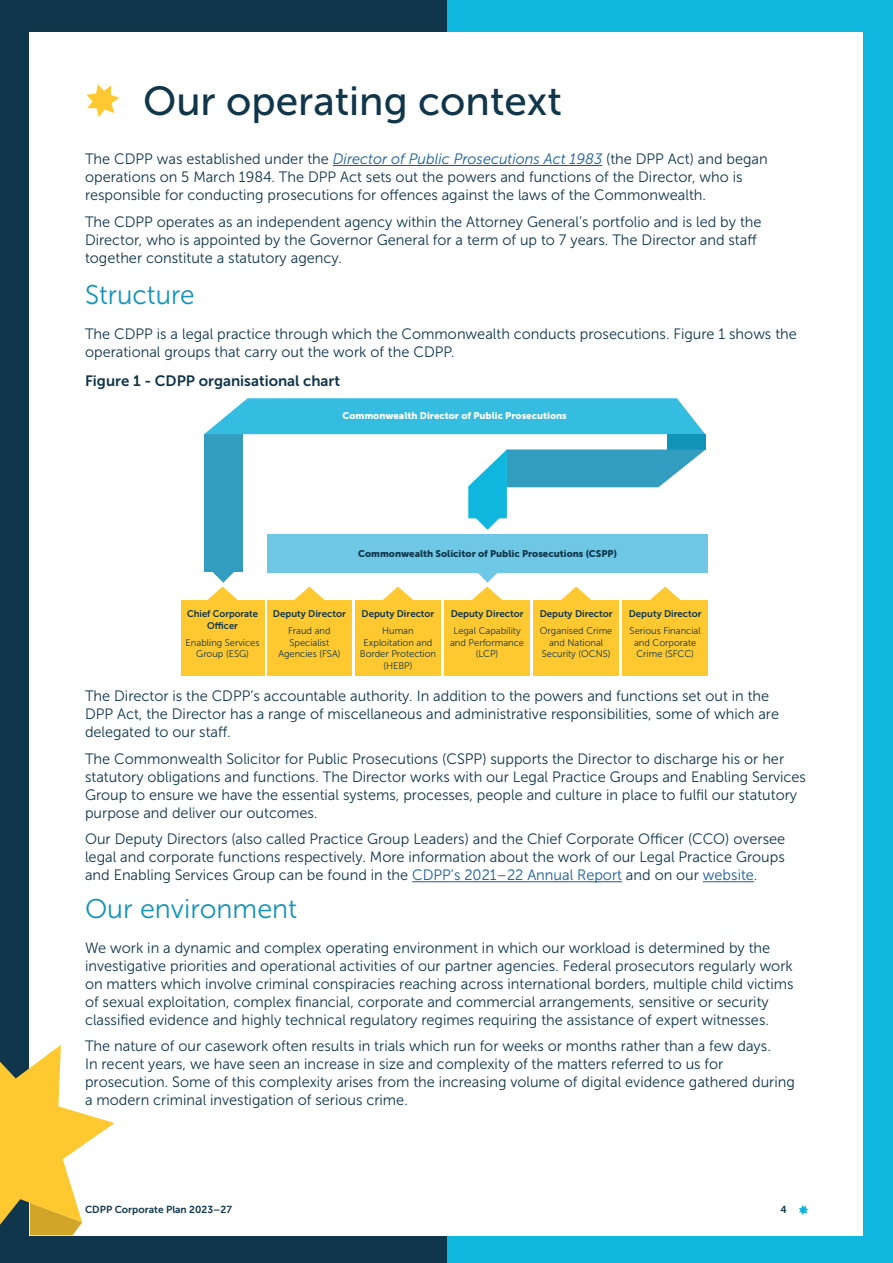
<style>
.page{position:relative;width:893px;height:1263px;background:#fff}
.page>*{position:absolute;margin:0;border:0;box-sizing:border-box;transform-origin:0 0}
.Heading_1{font:40.5px "Museo Sans 500";color:#0f364a}
.Heading_2{font:27px "Museo Sans 300";color:#1094b9}
.Body{font:15px/18px "Museo Sans 300";color:#0f364a}
.Heading_4{font:15px/18px "Museo Sans 300";color:#0f364a}
.Heading_4-2{font:15px "Museo Sans 700";color:#0f364a}
.t1{font:10.2px "Museo Sans 700";color:#0f364a}
.t2{font:9.6px/11.6px "Museo Sans 300";color:#0f364a;text-align:center}
.t3{font:9.6px/17.1px "Museo Sans 700";color:#0f364a;text-align:center}
.t4{font:9.6px "Museo Sans 900";color:#0f364a}
.t5{font:9.6px "Museo Sans 900";color:#fff}
.s1{font-style:italic;color:#175d9e}
.s2{font-family:"Museo Sans 700"}
.s3{color:#175d9e}
.s4{font-family:"Museo Sans 300"}
</style>
<div class="page">
<div style="left:446px;top:0;width:447px;height:1263px;background:#0fb6de"></div>
<div style="left:0;top:0;width:446px;height:1263px;background:#0f364a"></div>
<div style="left:30px;top:32px;width:833px;height:1203px;background:#fff"></div>
<svg style="left:0;top:1035px;width:115px;height:201px"></svg>
<svg style="left:799px;top:1205px;width:10px;height:10px"></svg>
<svg style="left:86px;top:84px;width:34px;height:33px"></svg>
<hr style="left:333px;top:165px;width:269px;height:1px;background:#175d9e">
<div style="left:204px;top:434px;width:38px;height:138px;background:#329dbf"></div>
<svg style="left:204px;top:398px;width:501px;height:36px;background:#44c1e3"></svg>
<div style="left:267px;top:534px;width:441px;height:38px;background:#6ec8e5"></div>
<div style="left:181px;top:601px;width:83px;height:75px;background:#fec930"></div>
<div style="left:267px;top:601px;width:84px;height:75px;background:#fec930"></div>
<div style="left:355px;top:601px;width:86px;height:75px;background:#fec930"></div>
<div style="left:444px;top:601px;width:86px;height:75px;background:#fec930"></div>
<div style="left:533px;top:601px;width:86px;height:75px;background:#fec930"></div>
<div style="left:623px;top:601px;width:85px;height:75px;background:#fec930"></div>
<svg style="left:292px;top:586px;width:35px;height:15px"></svg>
<svg style="left:381px;top:586px;width:34px;height:15px"></svg>
<svg style="left:559px;top:586px;width:34px;height:15px"></svg>
<svg style="left:648px;top:586px;width:34px;height:15px"></svg>
<div style="left:667px;top:434px;width:39px;height:15px;background:#1094b9"></div>
<svg style="left:468px;top:449px;width:238px;height:81px"></svg>
<svg style="left:205px;top:572px;width:35px;height:29px"></svg>
<svg style="left:470px;top:572px;width:34px;height:29px"></svg>
<hr style="left:412px;top:881px;width:210px;height:1px;background:#175d9e">
<hr style="left:703px;top:881px;width:51px;height:1px;background:#175d9e">
<p class="Heading_1" style="left:143px;top:79px;width:420px">Our operating context</p>
<p class="Body" style="left:85px;top:150px;width:684px">The CDPP was established under the <span class="s1">Director of Public Prosecutions Act 1983</span> (the DPP Act) and began operations on 5 March 1984. The DPP Act sets out the powers and functions of the Director, who is responsible for conducting prosecutions for offences against the laws of the Commonwealth.</p>
<p class="Body" style="left:85px;top:212px;width:678px">The CDPP operates as an independent agency within the Attorney General’s portfolio and is led by the<br>Director, who is appointed by the Governor General for a term of up to 7 years. The Director and staff together constitute a statutory agency.</p>
<p class="Heading_2" style="left:85px;top:280px;width:111px">Structure</p>
<p class="Body" style="left:85px;top:325px;width:713px">The CDPP is a legal practice through which the Commonwealth conducts prosecutions. Figure 1 shows the operational groups that carry out the work of the CDPP.</p>
<p class="Heading_4-2" style="left:85px;top:373px;width:257px">Figure 1 - CDPP organisational chart</p>
<p class="t5" style="left:342px;top:410px;width:226px">Commonwealth Director of Public Prosecutions</p>
<p class="t4" style="left:358px;top:548px;width:260px">Commonwealth Solicitor of Public Prosecutions (CSPP)</p>
<p class="t3" style="left:187px;top:608px;width:72px;line-height:11.6px">Chief Corporate<br>Officer</p>
<p class="t2" style="left:186px;top:637px;width:75px">Enabling Services<br>Group (ESG)</p>
<p class="t2" style="left:629px;top:605px;width:74px;line-height:17.1px;text-align:left"><span class="s2">Deputy Director<br></span>Serious Financial</p>
<p class="t2" style="left:634px;top:637px;width:64px;text-align:left">and Corporate<br>Crime (SFCC)</p>
<p class="Heading_4" style="left:85px;top:687px;width:695px">The Director is the CDPP’s accountable authority. In addition to the powers and functions set out in the<br>DPP Act, the Director has a range of miscellaneous and administrative responsibilities, some of which are delegated to our staff.</p>
<p class="Body" style="left:85px;top:750px;width:722px">The Commonwealth Solicitor for Public Prosecutions (CSPP) supports the Director to discharge his or her statutory obligations and functions. The Director works with our Legal Practice Groups and Enabling Services Group to ensure we have the essential systems, processes, people and culture in place to fulfil our statutory purpose and deliver our outcomes.</p>
<p class="Body" style="left:85px;top:830px;width:702px;text-align:justify">Our Deputy Directors (also called Practice Group Leaders) and the Chief Corporate Officer (CCO) oversee legal and corporate functions respectively. More information about the work of our Legal Practice Groups and Enabling Services Group can be found in the <span class="s3">CDPP’s 2021–22 Annual Report</span> and on our <span class="s3">website</span>.</p>
<p class="Heading_2" style="left:85px;top:894px;width:214px">Our environment</p>
<p class="Body" style="left:85px;top:938px;width:710px">We work in a dynamic and complex operating environment in which our workload is determined by the investigative priorities and operational activities of our partner agencies. Federal prosecutors regularly work on matters which involve criminal conspiracies reaching across international borders, multiple child victims of sexual exploitation, complex financial, corporate and commercial arrangements, sensitive or security classified evidence and highly technical regulatory regimes requiring the assistance of expert witnesses.</p>
<p class="Body" style="left:85px;top:1037px;width:711px">The nature of our casework often results in trials which run for weeks or months rather than a few days.<br>In recent years, we have seen an increase in size and complexity of the matters referred to us for prosecution. Some of this complexity arises from the increasing volume of digital evidence gathered during a modern criminal investigation of serious crime.</p>
<p class="t3" style="left:273px;top:605px;width:74px">Deputy Director<br><span class="s4">Fraud and</span></p>
<p class="t2" style="left:278px;top:637px;width:64px">Specialist<br>Agencies (FSA)</p>
<p class="t3" style="left:362px;top:605px;width:74px">Deputy Director<br><span class="s4">Human</span></p>
<p class="t2" style="left:360px;top:637px;width:78px">Exploitation and<br>Border Protection (HEBP)</p>
<p class="t2" style="left:451px;top:605px;width:74px;line-height:17.1px;text-align:left"><span class="s2">Deputy Director<br></span>Legal Capability</p>
<p class="t2" style="left:450px;top:637px;width:75px">and Performance (LCP)</p>
<p class="t3" style="left:540px;top:605px;width:74px;text-align:left">Deputy Director<br><span class="s4">Organised Crime</span></p>
<p class="t2" style="left:542px;top:637px;width:70px">and National<br>Security (OCNS)</p>
<p class="t1" style="left:85px;top:1204px;width:148px">CDPP Corporate Plan 2023–27</p>
<p class="t1" style="left:780px;top:1204px;width:8px">4</p>
</div>
